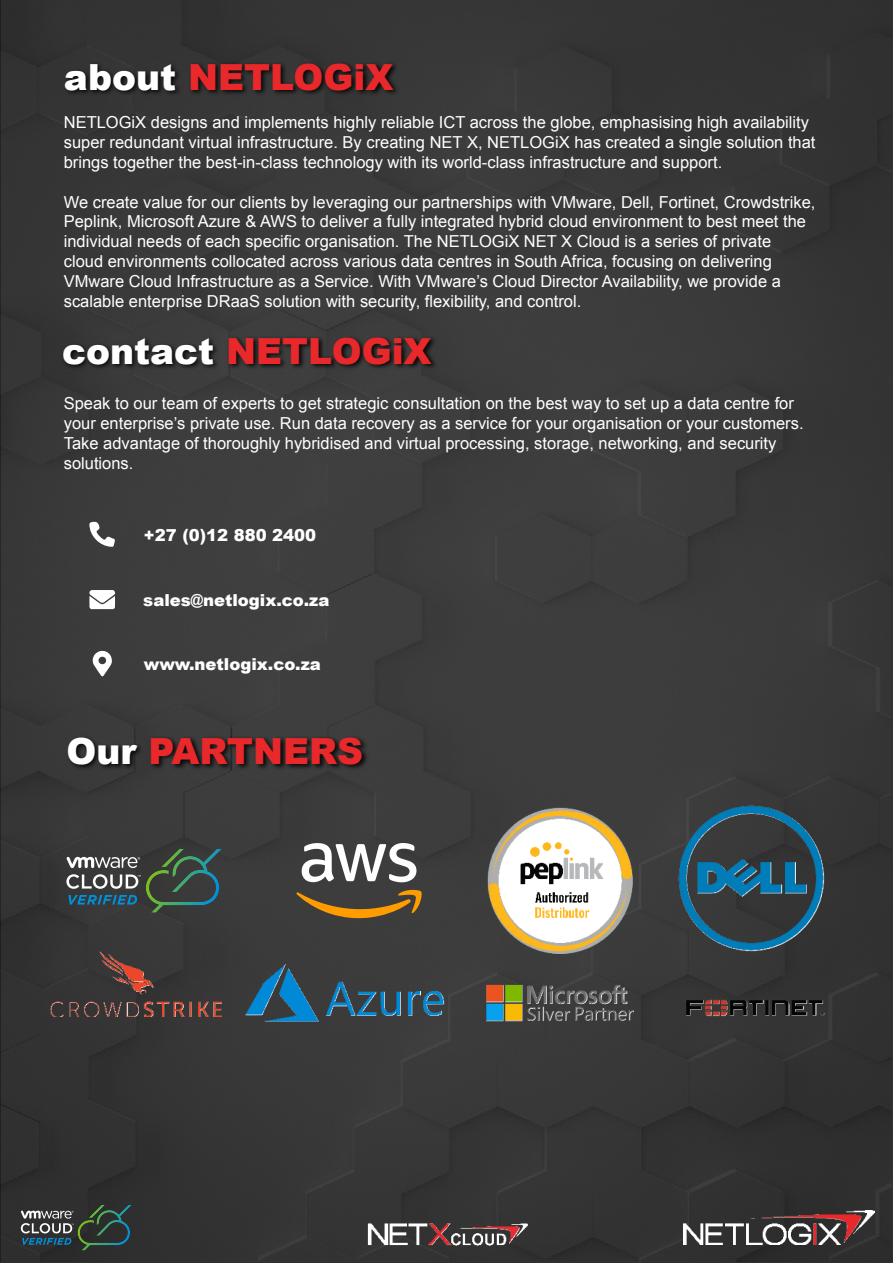
<style>
.page{position:relative;width:893px;height:1263px;background:#fff}
.page>*{position:absolute;margin:0;border:0;box-sizing:border-box;transform-origin:0 0}
.t1{font:900 36px "Arial";color:#e8282a}
.t2{font:16.5px/19.8px "Arial";color:#fff}
.t3{font:900 16.5px "Arial";color:#fff}
.s1{color:#fff}
</style>
<div class="page">
<img style="left:0;top:0;width:893px;height:1263px">
<svg style="left:66px;top:849px;width:156px;height:64px;background:#465452"></svg>
<img style="left:60px;top:54px;width:343px;height:99px">
<img style="left:58px;top:328px;width:382px;height:56px">
<img style="left:62px;top:729px;width:310px;height:55px">
<img style="left:484px;top:932px;width:152px;height:151px">
<img style="left:678px;top:932px;width:152px;height:151px">
<img style="left:675px;top:802px;width:152px;height:152px">
<svg style="left:302px;top:843px;width:115px;height:39px"></svg>
<svg style="left:296px;top:890px;width:126px;height:16px;background:#5e4d32"></svg>
<img style="left:215px;top:906px;width:257px;height:172px">
<img style="left:50px;top:952px;width:172px;height:64px">
<svg style="left:92px;top:650px;width:20px;height:27px"></svg>
<svg style="left:89px;top:521px;width:26px;height:26px"></svg>
<svg style="left:89px;top:590px;width:26px;height:19px"></svg>
<img style="left:684px;top:1210px;width:191px;height:35px">
<img style="left:365px;top:1219px;width:163px;height:35px">
<svg style="left:21px;top:1205px;width:111px;height:45px;background:#3d4b49"></svg>
<img style="left:487px;top:807px;width:146px;height:147px">
<h1 class="t1" style="left:64px;top:63px;width:331px"><span class="s1">about</span> NETLOGiX</h1>
<p class="t2" style="left:64px;top:114px;width:753px">NETLOGiX designs and implements highly reliable ICT across the globe, emphasising high availability super redundant virtual infrastructure. By creating NET X, NETLOGiX has created a single solution that brings together the best-in-class technology with its world-class infrastructure and support.</p>
<p class="t2" style="left:64px;top:193px;width:753px">We create value for our clients by leveraging our partnerships with VMware, Dell, Fortinet, Crowdstrike, Peplink, Microsoft Azure &amp; AWS to deliver a fully integrated hybrid cloud environment to best meet the individual needs of each specific organisation. The NETLOGiX NET X Cloud is a series of private<br>cloud environments collocated across various data centres in South Africa, focusing on delivering VMware Cloud Infrastructure as a Service. With VMwareís Cloud Director Availability, we provide a scalable enterprise DRaaS solution with security, flexibility, and control.</p>
<h1 class="t1" style="left:62px;top:338px;width:371px"><span class="s1">contact</span> NETLOGiX</h1>
<p class="t2" style="left:64px;top:395px;width:741px">Speak to our team of experts to get strategic consultation on the best way to set up a data centre for your enterpriseís private use. Run data recovery as a service for your organisation or your customers.<br>Take advantage of thoroughly hybridised and virtual processing, storage, networking, and security solutions.</p>
<p class="t3" style="left:144px;top:529px;width:174px">+27 (0)12 880 2400</p>
<p class="t3" style="left:143px;top:594px;width:188px">sales@netlogix.co.za</p>
<p class="t3" style="left:144px;top:658px;width:179px">www.netlogix.co.za</p>
<h1 class="t1" style="left:66px;top:738px;width:298px"><span class="s1">Our</span> PARTNERS</h1>
</div>
